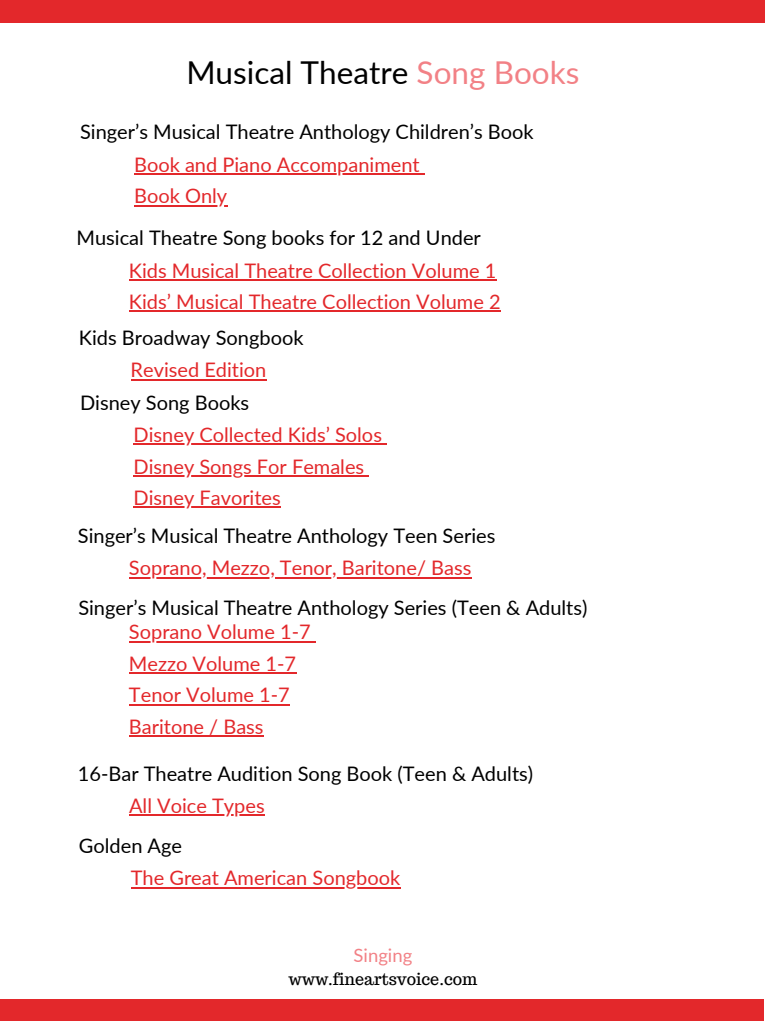
<style>
.page{position:relative;width:765px;height:1021px;background:#fff}
.page>*{position:absolute;margin:0;border:0;box-sizing:border-box;transform-origin:0 0}
.t1{font:31.5px "Lato";color:#000}
.t2{font:20px/31.5px "Lato";color:#e3282b}
.t3{font:20px "Lato";color:#000}
.t4{font:18.5px "Lato";color:#f28186}
.t5{font:16.2px "Trocchi";color:#000}
.s1{color:#f28186}
</style>
<div class="page">
<hr style="left:134px;top:173px;width:291px;height:2px;background:#e3282b">
<hr style="left:134px;top:205px;width:93px;height:1px;background:#e3282b">
<hr style="left:129px;top:279px;width:367px;height:2px;background:#e3282b">
<hr style="left:129px;top:311px;width:372px;height:1px;background:#e3282b">
<hr style="left:131px;top:379px;width:135px;height:1px;background:#e3282b">
<hr style="left:134px;top:444px;width:253px;height:1px;background:#e3282b">
<hr style="left:134px;top:475px;width:235px;height:2px;background:#e3282b">
<hr style="left:134px;top:507px;width:147px;height:1px;background:#e3282b">
<hr style="left:129px;top:577px;width:342px;height:1px;background:#e3282b">
<hr style="left:129px;top:641px;width:187px;height:1px;background:#e3282b">
<hr style="left:129px;top:672px;width:167px;height:2px;background:#e3282b">
<hr style="left:129px;top:704px;width:161px;height:1px;background:#e3282b">
<hr style="left:129px;top:735px;width:135px;height:2px;background:#e3282b">
<hr style="left:129px;top:814px;width:136px;height:2px;background:#e3282b">
<hr style="left:131px;top:887px;width:269px;height:1px;background:#e3282b">
<div style="left:0;top:0;width:765px;height:22px;background:#e3282b"></div>
<div style="left:0;top:999px;width:764px;height:22px;background:#e3282b"></div>
<h1 class="t1" style="left:186px;top:53px;width:395px">Musical Theatre <span class="s1">Song Books</span></h1>
<p class="t3" style="left:80px;top:120px;width:455px">Singer’s Musical Theatre Anthology Children’s Book</p>
<p class="t2" style="left:134px;top:148px;width:287px">Book and Piano Accompaniment<br>Book Only</p>
<p class="t3" style="left:77px;top:225px;width:406px">Musical Theatre Song books for 12 and Under</p>
<p class="t2" style="left:129px;top:254px;width:373px">Kids Musical Theatre Collection Volume 1<br>Kids’ Musical Theatre Collection Volume 2</p>
<p class="t3" style="left:79px;top:325px;width:226px">Kids Broadway Songbook</p>
<p class="t2" style="left:131px;top:354px;width:137px">Revised Edition</p>
<p class="t3" style="left:80px;top:390px;width:171px">Disney Song Books</p>
<p class="t2" style="left:134px;top:419px;width:250px">Disney Collected Kids’ Solos<br>Disney Songs For Females<br>Disney Favorites</p>
<p class="t3" style="left:78px;top:523px;width:419px">Singer’s Musical Theatre Anthology Teen Series</p>
<p class="t2" style="left:129px;top:552px;width:344px">Soprano, Mezzo, Tenor, Baritone/ Bass</p>
<p class="t3" style="left:78px;top:595px;width:511px">Singer’s Musical Theatre Anthology Series (Teen &amp; Adults)</p>
<p class="t2" style="left:129px;top:616px;width:183px">Soprano Volume 1-7<br>Mezzo Volume 1-7<br>Tenor Volume 1-7<br>Baritone / Bass</p>
<p class="t3" style="left:78px;top:761px;width:457px">16-Bar Theatre Audition Song Book (Teen &amp; Adults)</p>
<p class="t2" style="left:129px;top:789px;width:137px">All Voice Types</p>
<p class="t3" style="left:79px;top:833px;width:105px">Golden Age</p>
<p class="t2" style="left:131px;top:862px;width:271px">The Great American Songbook</p>
<p class="t4" style="left:354px;top:943px;width:60px">Singing</p>
<p class="t5" style="left:288px;top:968px;width:191px">www.fineartsvoice.com</p>
</div>
